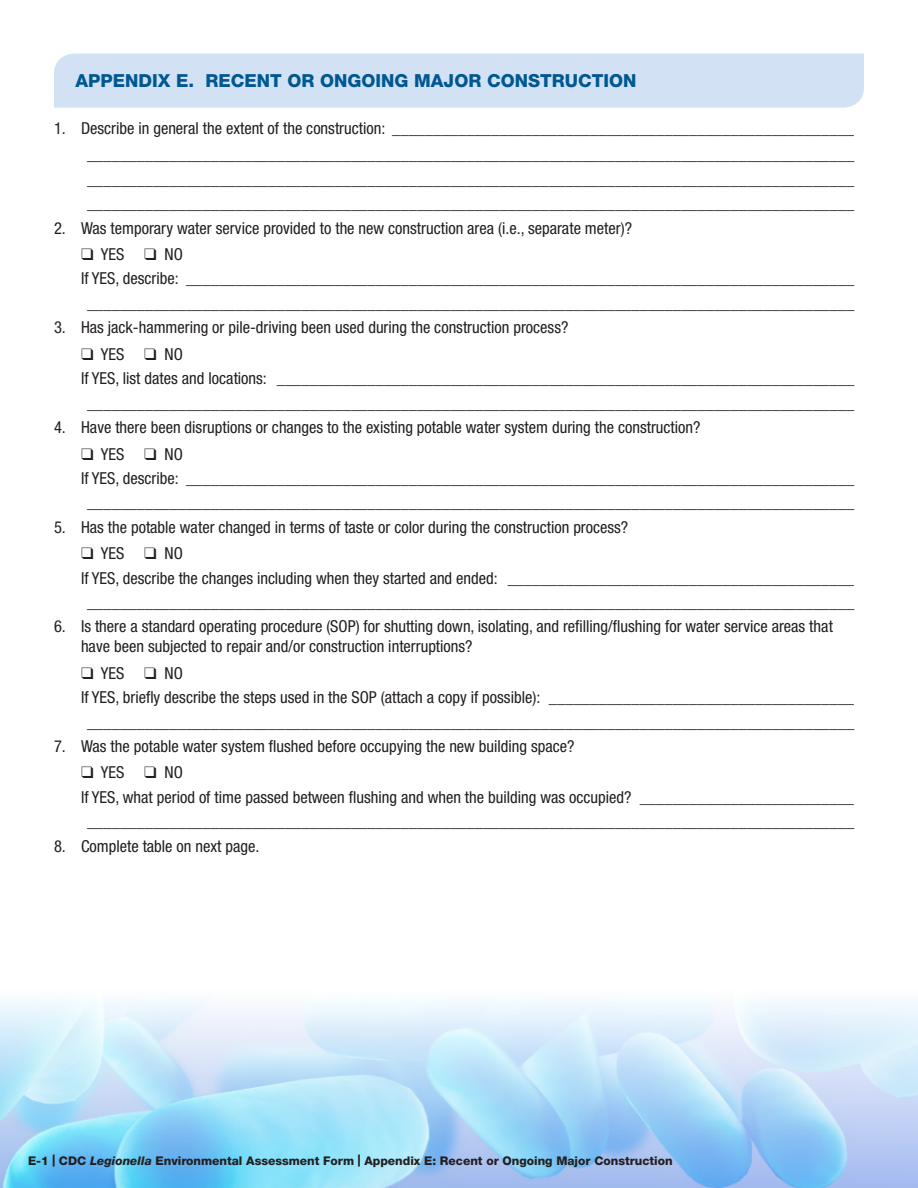
<style>
.page{position:relative;width:918px;height:1188px;background:#fff}
.page>*{position:absolute;margin:0;border:0;box-sizing:border-box;transform-origin:0 0}
.t1{font:800 18px "Helvetica Neue LT Std";color:#005892}
.L1_no_bullets{font:condensed 16.5px/19.8px "Helvetica Neue LT Std";color:#231f20}
.t2{font:800 12px "Helvetica Neue LT Std";color:#231f20}
.s1{font-style:italic}
</style>
<div class="page">
<img style="left:0;top:1000px;width:918px;height:188px">
<div style="left:54px;top:54px;width:810px;height:54px;background:#d2e2f4"></div>
<h2 class="t1" style="left:76px;top:70px;width:562px">APPENDIX E. RECENT OR ONGOING MAJOR CONSTRUCTION</h2>
<p class="L1_no_bullets" style="left:54px;top:118px;width:802px">1. Describe in general the extent of the construction: ________________________________________________________</p>
<p class="L1_no_bullets" style="left:87px;top:145px;width:769px">_____________________________________________________________________________________________</p>
<p class="L1_no_bullets" style="left:87px;top:169px;width:769px">_____________________________________________________________________________________________</p>
<p class="L1_no_bullets" style="left:87px;top:193px;width:769px">_____________________________________________________________________________________________</p>
<p class="L1_no_bullets" style="left:54px;top:218px;width:580px">2. Was temporary water service provided to the new construction area (i.e., separate meter)?</p>
<p class="L1_no_bullets" style="left:81px;top:244px;width:103px">❑ YES ❑ NO</p>
<p class="L1_no_bullets" style="left:81px;top:269px;width:775px">If YES, describe: _________________________________________________________________________________</p>
<p class="L1_no_bullets" style="left:87px;top:293px;width:769px">_____________________________________________________________________________________________</p>
<p class="L1_no_bullets" style="left:54px;top:317px;width:516px">3. Has jack-hammering or pile-driving been used during the construction process?</p>
<p class="L1_no_bullets" style="left:81px;top:344px;width:103px">❑ YES ❑ NO</p>
<p class="L1_no_bullets" style="left:81px;top:368px;width:775px">If YES, list dates and locations: ______________________________________________________________________</p>
<p class="L1_no_bullets" style="left:87px;top:393px;width:769px">_____________________________________________________________________________________________</p>
<p class="L1_no_bullets" style="left:54px;top:417px;width:648px">4. Have there been disruptions or changes to the existing potable water system during the construction?</p>
<p class="L1_no_bullets" style="left:81px;top:444px;width:103px">❑ YES ❑ NO</p>
<p class="L1_no_bullets" style="left:81px;top:468px;width:775px">If YES, describe: _________________________________________________________________________________</p>
<p class="L1_no_bullets" style="left:87px;top:492px;width:769px">_____________________________________________________________________________________________</p>
<p class="L1_no_bullets" style="left:54px;top:517px;width:576px">5. Has the potable water changed in terms of taste or color during the construction process?</p>
<p class="L1_no_bullets" style="left:81px;top:543px;width:103px">❑ YES ❑ NO</p>
<p class="L1_no_bullets" style="left:81px;top:568px;width:775px">If YES, describe the changes including when they started and ended: __________________________________________</p>
<p class="L1_no_bullets" style="left:87px;top:592px;width:769px">_____________________________________________________________________________________________</p>
<p class="L1_no_bullets" style="left:81px;top:617px;width:753px;text-indent:-27px">6. Is there a standard operating procedure (SOP) for shutting down, isolating, and refilling/flushing for water service areas that have been subjected to repair and/or construction interruptions?</p>
<p class="L1_no_bullets" style="left:81px;top:663px;width:103px">❑ YES ❑ NO</p>
<p class="L1_no_bullets" style="left:81px;top:687px;width:775px">If YES, briefly describe the steps used in the SOP (attach a copy if possible): _____________________________________</p>
<p class="L1_no_bullets" style="left:87px;top:712px;width:769px">_____________________________________________________________________________________________</p>
<p class="L1_no_bullets" style="left:54px;top:736px;width:522px">7. Was the potable water system flushed before occupying the new building space?</p>
<p class="L1_no_bullets" style="left:81px;top:763px;width:103px">❑ YES ❑ NO</p>
<p class="L1_no_bullets" style="left:81px;top:787px;width:775px">If YES, what period of time passed between flushing and when the building was occupied? __________________________</p>
<p class="L1_no_bullets" style="left:87px;top:811px;width:769px">_____________________________________________________________________________________________</p>
<p class="L1_no_bullets" style="left:54px;top:836px;width:207px">8. Complete table on next page.</p>
<p class="t2" style="left:28px;top:1154px;width:646px">E-1 | CDC <span class="s1">Legionella</span> Environmental Assessment Form | Appendix E: Recent or Ongoing Major Construction</p>
</div>
